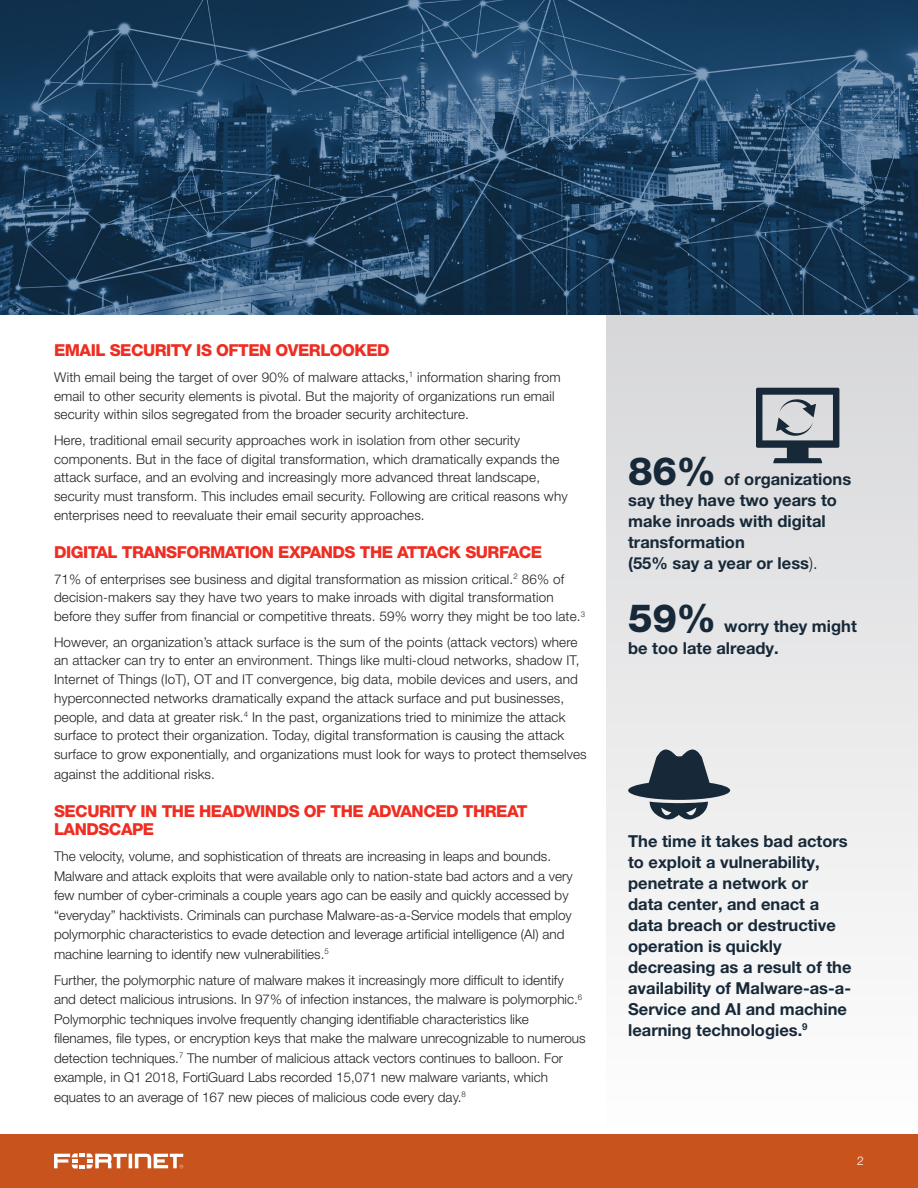
<style>
.page{position:relative;width:918px;height:1188px;background:#fff}
.page>*{position:absolute;margin:0;border:0;box-sizing:border-box;transform-origin:0 0}
.Body_Copy_Sub-SUBHEA{font:800 39px "Helvetica Neue LT Pro";color:#172938}
.Body_Copy_Sub-SUBHEA-2{font:700 16.5px/21px "Helvetica Neue LT Pro";color:#172938}
.Body_Copy_SUBHEAD__R{font:800 16.5px/18px "Helvetica Neue LT Pro";letter-spacing:-.03em;color:#ee2e22}
.Body_Copy{font:300 13.5px/19.5px "Helvetica Neue LT Pro";letter-spacing:.01em;color:#231f20}
.t1{font:300 12px "Helvetica Neue LT Pro";color:#fff}
.s1{font-weight:300}
</style>
<div class="page">
<div style="left:0;top:1134px;width:918px;height:54px;background:#c8531d"></div>
<svg style="left:54px;top:1154px;width:129px;height:14px"></svg>
<div style="left:606px;top:314px;width:312px;height:822px;background:linear-gradient(to bottom,#d6d7da,#fefcfc)"></div>
<img style="left:0;top:0;width:918px;height:314px">
<svg style="left:756px;top:388px;width:83px;height:75px;background:#8b939a"></svg>
<svg style="left:628px;top:750px;width:102px;height:71px;background:#7e8890"></svg>
<p class="Body_Copy_SUBHEAD__R" style="left:54px;top:341px;width:337px">EMAIL SECURITY IS OFTEN OVERLOOKED</p>
<p class="Body_Copy" style="left:54px;top:367px;width:508px;line-height:18.8px">With email being the target of over 90% of malware attacks,<sup>1</sup> information sharing from email to other security elements is pivotal. But the majority of organizations run email security within silos segregated from the broader security architecture.</p>
<p class="Body_Copy" style="left:54px;top:430px;width:515px;line-height:18.8px">Here, traditional email security approaches work in isolation from other security components. But in the face of digital transformation, which dramatically expands the attack surface, and an evolving and increasingly more advanced threat landscape, security must transform. This includes email security. Following are critical reasons why enterprises need to reevaluate their email security approaches.</p>
<p class="Body_Copy_SUBHEAD__R" style="left:54px;top:543px;width:490px">DIGITAL TRANSFORMATION EXPANDS THE ATTACK SURFACE</p>
<p class="Body_Copy" style="left:54px;top:569px;width:533px;line-height:18.8px">71% of enterprises see business and digital transformation as mission critical.<sup>2</sup> 86% of decision-makers say they have two years to make inroads with digital transformation before they suffer from financial or competitive threats. 59% worry they might be too late.<sup>3</sup></p>
<p class="Body_Copy" style="left:54px;top:632px;width:534px;line-height:18.9px">However, an organization’s attack surface is the sum of the points (attack vectors) where an attacker can try to enter an environment. Things like multi-cloud networks, shadow IT, Internet of Things (IoT), OT and IT convergence, big data, mobile devices and users, and hyperconnected networks dramatically expand the attack surface and put businesses, people, and data at greater risk.<sup>4</sup> In the past, organizations tried to minimize the attack surface to protect their organization. Today, digital transformation is causing the attack surface to grow exponentially, and organizations must look for ways to protect themselves against the additional risks.</p>
<p class="Body_Copy_SUBHEAD__R" style="left:54px;top:802px;width:475px">SECURITY IN THE HEADWINDS OF THE ADVANCED THREAT<br>LANDSCAPE</p>
<p class="Body_Copy" style="left:54px;top:846px;width:520px">The velocity, volume, and sophistication of threats are increasing in leaps and bounds.<br>Malware and attack exploits that were available only to nation-state bad actors and a very few number of cyber-criminals a couple years ago can be easily and quickly accessed by “everyday” hacktivists. Criminals can purchase Malware-as-a-Service models that employ polymorphic characteristics to evade detection and leverage artificial intelligence (AI) and machine learning to identify new vulnerabilities.<sup>5</sup></p>
<p class="Body_Copy" style="left:54px;top:970px;width:533px">Further, the polymorphic nature of malware makes it increasingly more difficult to identify and detect malicious intrusions. In 97% of infection instances, the malware is polymorphic.<sup>6<br></sup>Polymorphic techniques involve frequently changing identifiable characteristics like filenames, file types, or encryption keys that make the malware unrecognizable to numerous detection techniques.<sup>7</sup> The number of malicious attack vectors continues to balloon. For example, in Q1 2018, FortiGuard Labs recorded 15,071 new malware variants, which equates to an average of 167 new pieces of malicious code every day.<sup>8</sup></p>
<p class="Body_Copy_Sub-SUBHEA" style="left:628px;top:448px;width:90px">86%</p>
<p class="Body_Copy_Sub-SUBHEA-2" style="left:628px;top:468px;width:225px;text-indent:96px">of organizations say they have two years to make inroads with digital transformation<br>(55% say a year or less<span class="s1">).</span></p>
<p class="Body_Copy_Sub-SUBHEA" style="left:628px;top:595px;width:90px">59%</p>
<p class="Body_Copy_Sub-SUBHEA-2" style="left:628px;top:614px;width:230px;line-height:22.5px;text-indent:96px">worry they might be too late already.</p>
<p class="Body_Copy_Sub-SUBHEA-2" style="left:628px;top:830px;width:225px">The time it takes bad actors to exploit a vulnerability, penetrate a network or<br>data center, and enact a data breach or destructive operation is quickly decreasing as a result of the availability of Malware-as-a-<br>Service and AI and machine learning technologies.<sup>9</sup></p>
<p class="t1" style="left:857px;top:1154px;width:8px">2</p>
</div>
